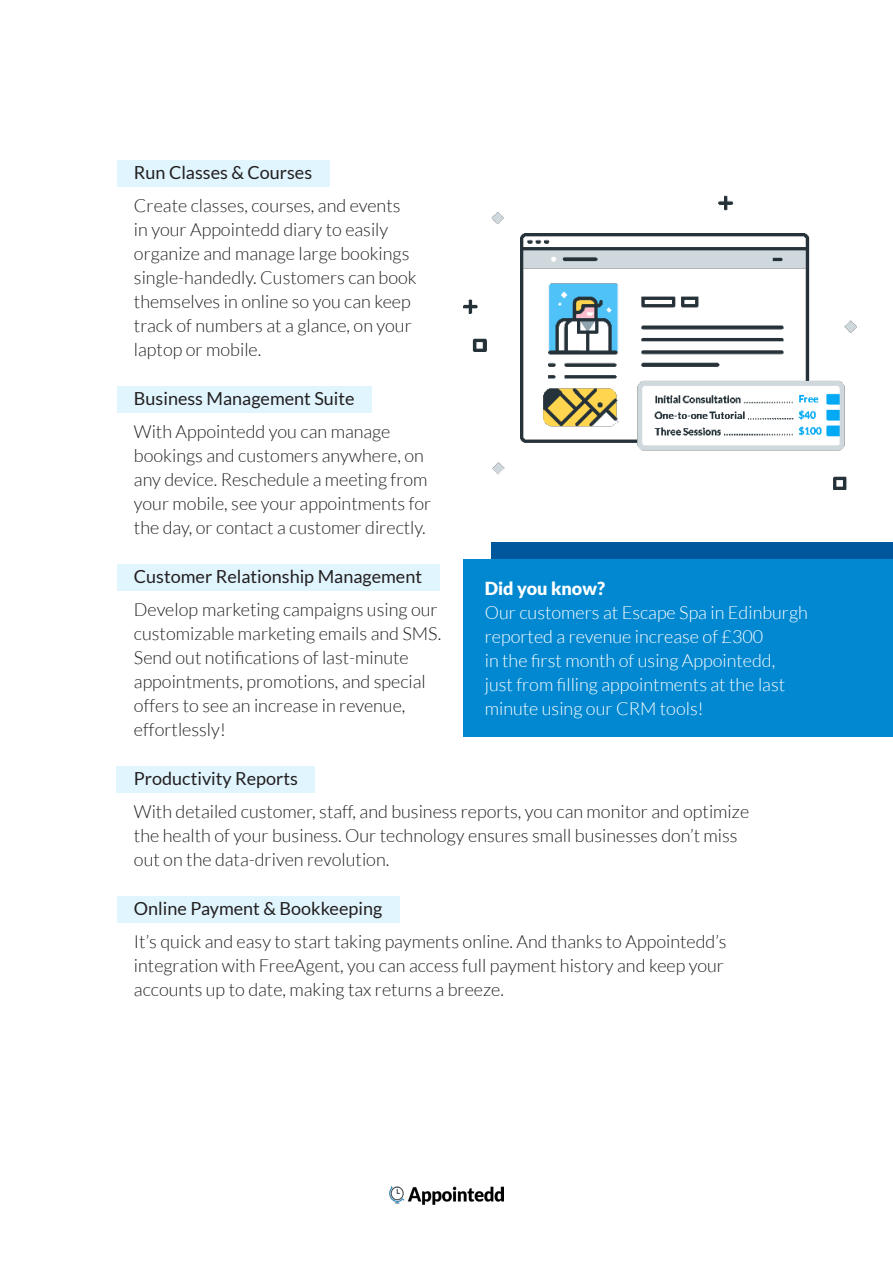
<style>
.page{position:relative;width:893px;height:1263px;background:#fff}
.page>*{position:absolute;margin:0;border:0;box-sizing:border-box;transform-origin:0 0}
.t1{font:300 18px/24px "Lato";color:#231f20}
.t2{font:300 18px/24px "Lato";color:#fff}
.Subheader{font:18px "Lato";color:#231f20}
.t3{font:900 18px "Lato";color:#fff}
</style>
<div class="page">
<img style="left:389px;top:1187px;width:115px;height:18px">
<div style="left:117px;top:161px;width:212px;height:26px;background:#e1f5fe"></div>
<div style="left:117px;top:387px;width:255px;height:26px;background:#e1f5fe"></div>
<div style="left:117px;top:565px;width:322px;height:26px;background:#e1f5fe"></div>
<div style="left:117px;top:767px;width:198px;height:26px;background:#e1f5fe"></div>
<div style="left:117px;top:897px;width:282px;height:26px;background:#e1f5fe"></div>
<img style="left:463px;top:196px;width:393px;height:293px">
<div style="left:491px;top:543px;width:402px;height:17px;background:#01579b"></div>
<div style="left:463px;top:559px;width:430px;height:177px;background:#0288d1"></div>
<p class="Subheader" style="left:134px;top:163px;width:180px">Run Classes &amp; Courses</p>
<p class="t1" style="left:134px;top:193px;width:284px">Create classes, courses, and events in your Appointedd diary to easily organize and manage large bookings single-handedly. Customers can book themselves in online so you can keep track of numbers at a glance, on your laptop or mobile.</p>
<p class="Subheader" style="left:134px;top:389px;width:222px">Business Management Suite</p>
<p class="t1" style="left:134px;top:419px;width:299px">With Appointedd you can manage bookings and customers anywhere, on any device. Reschedule a meeting from your mobile, see your appointments for the day, or contact a customer directly.</p>
<p class="Subheader" style="left:134px;top:567px;width:290px">Customer Relationship Management</p>
<p class="t1" style="left:134px;top:597px;width:309px">Develop marketing campaigns using our customizable marketing emails and SMS.<br>Send out notifications of last-minute appointments, promotions, and special offers to see an increase in revenue, effortlessly!</p>
<p class="Subheader" style="left:134px;top:769px;width:166px">Productivity Reports</p>
<p class="t1" style="left:134px;top:799px;width:617px">With detailed customer, staff, and business reports, you can monitor and optimize the health of your business. Our technology ensures small businesses don’t miss out on the data-driven revolution.</p>
<p class="Subheader" style="left:134px;top:899px;width:250px">Online Payment &amp; Bookkeeping</p>
<p class="t1" style="left:134px;top:929px;width:594px">It’s quick and easy to start taking payments online. And thanks to Appointedd’s integration with FreeAgent, you can access full payment history and keep your accounts up to date, making tax returns a breeze.</p>
<p class="t3" style="left:485px;top:578px;width:122px">Did you know?</p>
<p class="t2" style="left:485px;top:600px;width:325px">Our customers at Escape Spa in Edinburgh reported a revenue increase of £300<br>in the first month of using Appointedd,<br>just from filling appointments at the last minute using our CRM tools!</p>
</div>
